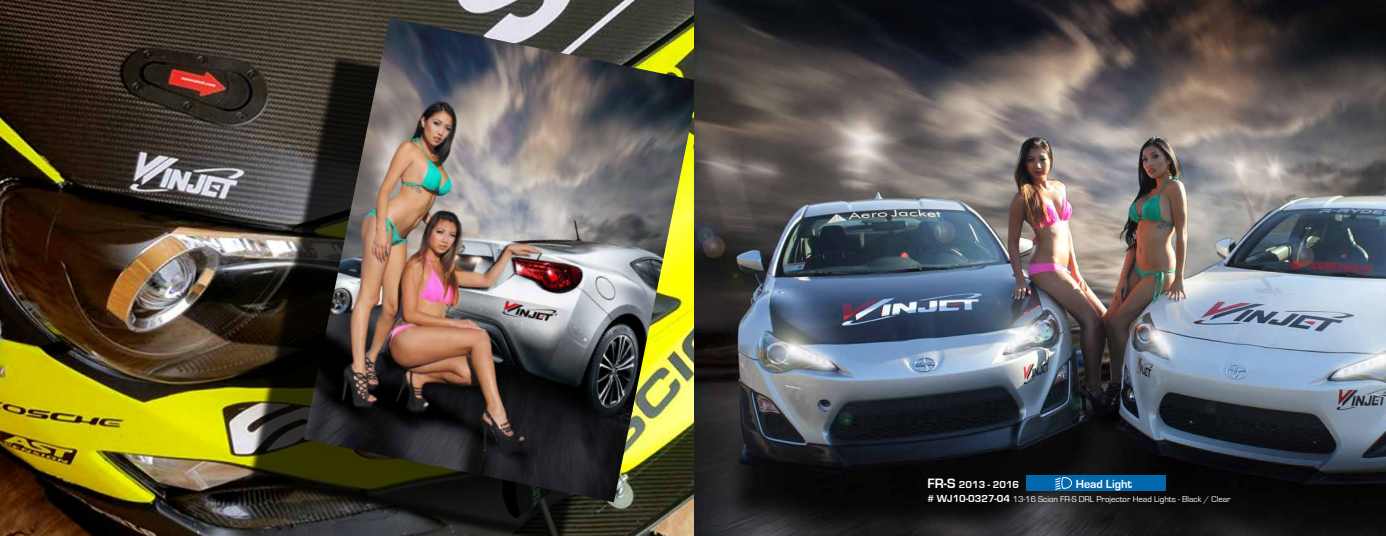
<style>
.page{position:relative;width:1386px;height:536px;background:#fff}
.page>*{position:absolute;margin:0;border:0;box-sizing:border-box;transform-origin:0 0}
.t1{font:700 12.16px "Eurostile";color:#fff}
.t2{font:700 10.5px "Eurostile";color:#fff}
.t3{font:8.75px "Eurostile";color:#fff}
.s1{font-size:14px}
.s2{font-weight:700;font-size:10.5px}
</style>
<div class="page">
<img style="left:0;top:0;width:694px;height:536px">
<div style="left:247px;top:55px;width:404px;height:481px;background:#000;opacity:.79"></div>
<img style="left:304px;top:18px;width:390px;height:484px">
<img style="left:694px;top:0;width:692px;height:536px">
<div style="left:1026px;top:475px;width:140px;height:16px;background:#0367ae"></div>
<svg style="left:1055px;top:477px;width:17px;height:13px"></svg>
<p class="t2" style="left:928px;top:478px;width:93px"><span class="s1">FR-S</span> 2013 - 2016</p>
<p class="t3" style="left:928px;top:494px;width:305px"><span class="s2"># WJ10-0327-04</span> 13-16 Scion FR-S DRL Projector Head Lights - Black / Clear</p>
<h1 class="t1" style="left:1076px;top:477px;width:58px">Head Light</h1>
</div>
